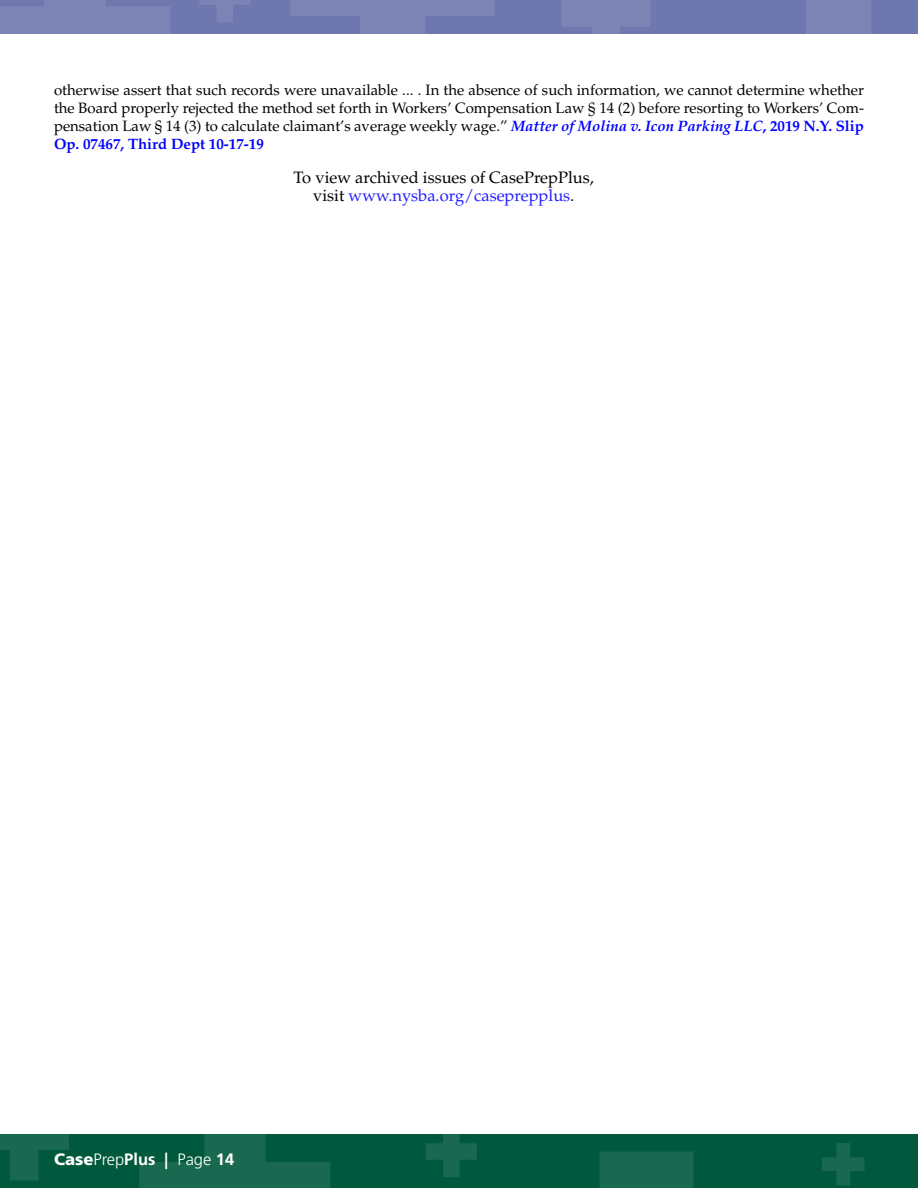
<style>
.page{position:relative;width:918px;height:1188px;background:#fff}
.page>*{position:absolute;margin:0;border:0;box-sizing:border-box;transform-origin:0 0}
.Body_Copy{font:16.5px "Palatino";color:#000}
.Body_Copy-2{font:16.5px "Palatino";color:#231fff}
.t1{font:300 16.5px "Frutiger";color:#fff}
.Body_Copy-3{font:15px/18px "Palatino";color:#000;text-align:justify}
.s1{font-weight:700;font-style:italic;color:#00f}
.s2{font-weight:700;color:#00f}
.s3{color:#000}
.s4{font-weight:900}
.s5{font-weight:700}
</style>
<div class="page">
<div style="left:0;top:0;width:918px;height:33px;background:#6e77ae"></div>
<div style="left:0;top:1134px;width:918px;height:54px;background:#00583d"></div>
<svg style="left:291px;top:0;width:204px;height:34px"></svg>
<svg style="left:737px;top:0;width:181px;height:34px"></svg>
<div style="left:599px;top:1152px;width:95px;height:36px;background:#196850"></div>
<svg style="left:561px;top:0;width:90px;height:34px"></svg>
<svg style="left:0;top:1134px;width:69px;height:46px"></svg>
<svg style="left:199px;top:0;width:51px;height:22px"></svg>
<svg style="left:426px;top:1134px;width:51px;height:43px"></svg>
<svg style="left:822px;top:1143px;width:43px;height:43px"></svg>
<svg style="left:0;top:0;width:170px;height:34px"></svg>
<svg style="left:139px;top:1134px;width:191px;height:54px"></svg>
<p class="Body_Copy-3" style="left:54px;top:81px;width:812px">otherwise assert that such records were unavailable ... . In the absence of such information, we cannot determine whether the Board properly rejected the method set forth in Workers’ Compensation Law § 14 (2) before resorting to Workers’ Com&shy;pensation Law § 14 (3) to calculate claimant’s average weekly wage.” <span class="s1">Matter of Molina v. Icon Parking LLC</span><span class="s2">, 2019 N.Y. Slip Op. 07467, Third Dept 10-17-19</span></p>
<p class="Body_Copy" style="left:294px;top:168px;width:302px">To view archived issues of CasePrepPlus,</p>
<p class="Body_Copy-2" style="left:313px;top:186px;width:263px"><span class="s3">visit</span> www.nysba.org/caseprepplus<span class="s3">.</span></p>
<p class="t1" style="left:54px;top:1150px;width:182px"><span class="s4">Case</span>Prep<span class="s5">Plus |</span> Page <span class="s5">14</span></p>
</div>
